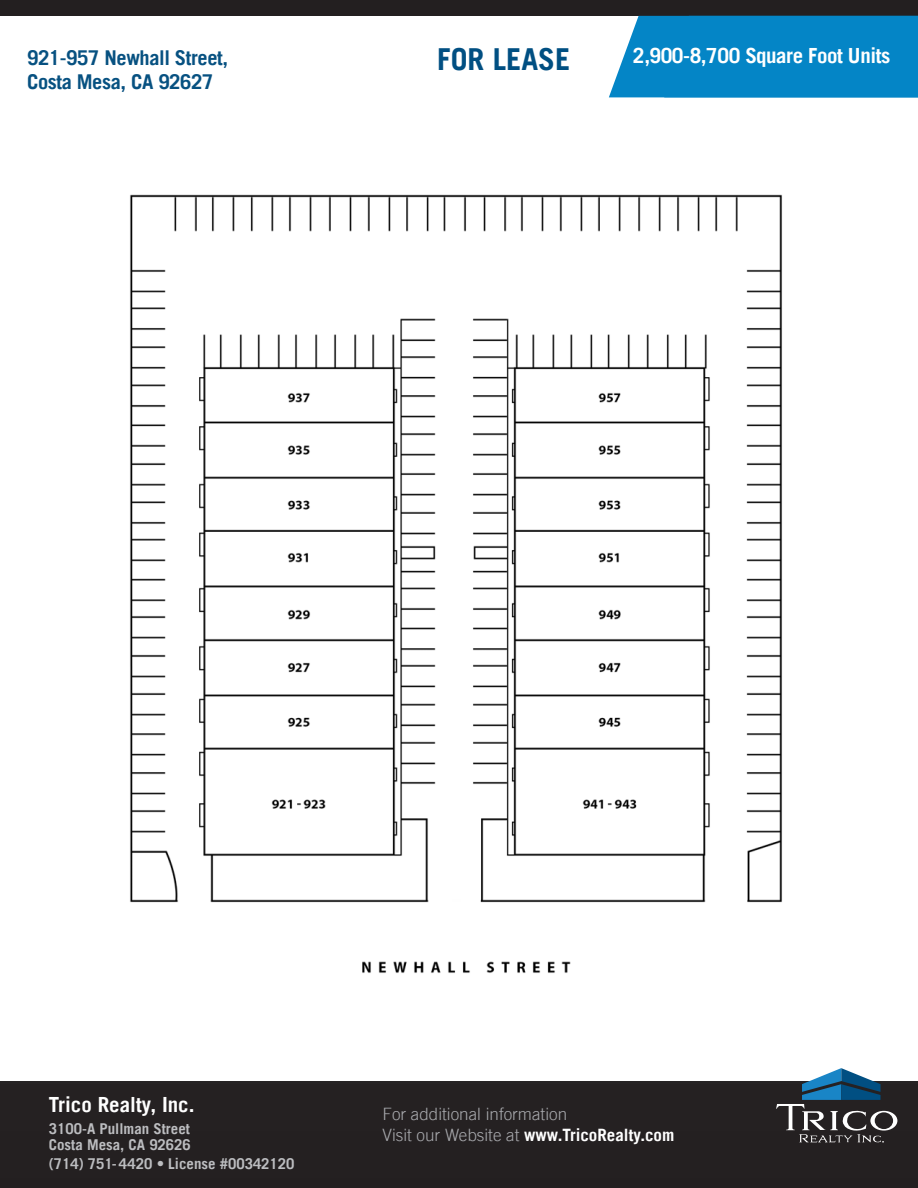
<style>
.page{position:relative;width:918px;height:1188px;background:#fff}
.page>*{position:absolute;margin:0;border:0;box-sizing:border-box;transform-origin:0 0}
.t1{font:700 30.3px "Trade Gothic LT";color:#004f82}
.t2{font:700 20.85px "Trade Gothic LT";letter-spacing:-.02em;color:#fff}
.t3{font:700 20.85px "Trade Gothic LT";color:#fff}
.t4{font:700 20.4px/24px "Trade Gothic LT";letter-spacing:-.02em;color:#075181}
.t5{font:300 17.1px/20.9px "Trade Gothic LT";color:#a8a9ad}
.t6{font:700 15px/15.9px "Trade Gothic LT";color:#bcbdc0}
.s1{color:#014f82}
.s2{font-weight:700;color:#fff}
</style>
<div class="page">
<div style="left:0;top:1081px;width:918px;height:107px;background:#242021"></div>
<div style="left:0;top:0;width:918px;height:16px;background:#231f20"></div>
<svg style="left:776px;top:1068px;width:121px;height:75px"></svg>
<img style="left:130px;top:194px;width:652px;height:779px">
<div style="left:609px;top:16px;width:309px;height:81px;background:#0485c6"></div>
<p class="t4" style="left:27px;top:45px;width:203px">921-957 Newhall Street,<br>Costa Mesa, CA 92627</p>
<p class="t1" style="left:437px;top:40px;width:135px"><span class="s1">FOR</span> LEASE</p>
<p class="t2" style="left:633px;top:43px;width:259px">2,900-8,700 Square Foot Units</p>
<p class="t3" style="left:49px;top:1092px;width:147px">Trico Realty, Inc.</p>
<p class="t6" style="left:49px;top:1120px;width:144px">3100-A Pullman Street<br>Costa Mesa, CA 92626</p>
<p class="t6" style="left:49px;top:1155px;width:247px">(714) 751-4420 • License #00342120</p>
<p class="t5" style="left:383px;top:1103px;width:293px">For additional information<br>Visit our Website at <span class="s2">www.TricoRealty.com</span></p>
</div>
